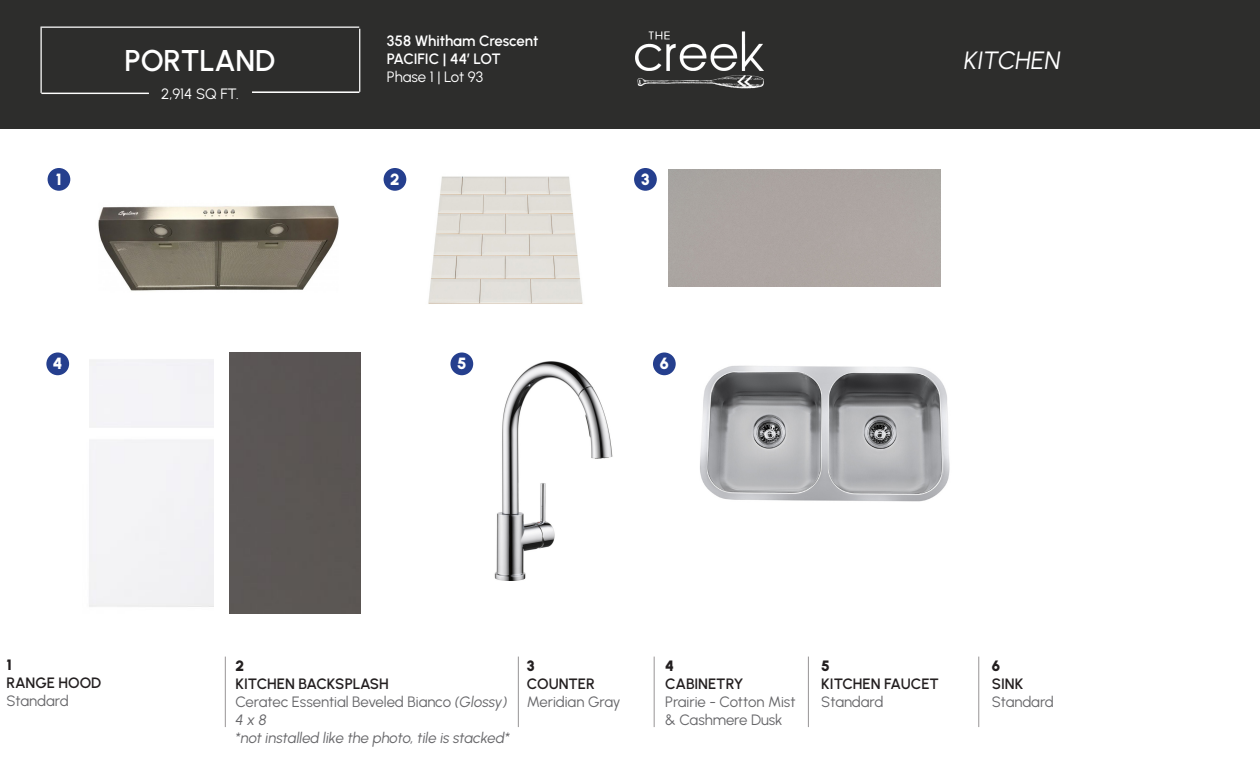
<style>
.page{position:relative;width:1260px;height:765px;background:#fff}
.page>*{position:absolute;margin:0;border:0;box-sizing:border-box;transform-origin:0 0}
.t1{font:600 30px "Urbanist";letter-spacing:-.005em;color:#fff}
.t2{font:italic 25px "Urbanist";color:#fff}
.t3{font:900 16.25px "Urbanist";color:#fff}
.t4{font:15px/18px "Urbanist";letter-spacing:-.005em;color:#67676a}
.t5{font:600 15px "Urbanist";letter-spacing:-.005em;color:#231f20}
.t6{font:italic 15px "Urbanist";letter-spacing:-.005em;color:#67676a}
.t7{font:600 15px/18px "Urbanist";letter-spacing:-.005em;color:#fff}
.t8{font:15px "Urbanist";color:#fff}
.t9{font:900 15px "Urbanist";color:#231f20}
.s1{font-style:italic}
</style>
<div class="page">
<div style="left:0;top:0;width:1260px;height:129px;background:#2d2d2c"></div>
<img style="left:635px;top:31px;width:129px;height:58px">
<hr style="left:41px;top:28px;width:1px;height:65px;background:#fff">
<hr style="left:41px;top:27px;width:318px;height:1px;background:#fff">
<hr style="left:359px;top:29px;width:1px;height:63px;background:#fff">
<hr style="left:225px;top:657px;width:1px;height:70px;background:#2d272a">
<hr style="left:518px;top:657px;width:1px;height:70px;background:#2d272a">
<hr style="left:654px;top:657px;width:1px;height:70px;background:#2d272a">
<hr style="left:808px;top:657px;width:1px;height:70px;background:#2d272a">
<div style="left:48px;top:168px;width:22px;height:23px;background:#253f8e;border-radius:50%"></div>
<div style="left:384px;top:168px;width:22px;height:23px;background:#253f8e;border-radius:50%"></div>
<img style="left:98px;top:205px;width:241px;height:86px">
<img style="left:428px;top:176px;width:155px;height:128px">
<div style="left:634px;top:168px;width:23px;height:23px;background:#253f8e;border-radius:50%"></div>
<div style="left:46px;top:353px;width:23px;height:22px;background:#253f8e;border-radius:50%"></div>
<div style="left:450px;top:353px;width:23px;height:22px;background:#253f8e;border-radius:50%"></div>
<img style="left:494px;top:361px;width:119px;height:219px">
<hr style="left:978px;top:657px;width:1px;height:70px;background:#2d272a">
<div style="left:653px;top:353px;width:23px;height:22px;background:#253f8e;border-radius:50%"></div>
<img style="left:700px;top:365px;width:250px;height:137px">
<hr style="left:42px;top:93px;width:107px;height:1px;background:#fff">
<hr style="left:252px;top:92px;width:107px;height:1px;background:#fff">
<div style="left:230px;top:352px;width:130px;height:261px;background:#5b5654"></div>
<p class="t1" style="left:124px;top:41px;width:152px">PORTLAND</p>
<p class="t8" style="left:161px;top:84px;width:79px">2,914 SQ FT.</p>
<p class="t7" style="left:387px;top:31px;width:153px">358 Whitham Crescent<br>PACIFIC | 44’ LOT</p>
<p class="t8" style="left:387px;top:67px;width:98px">Phase 1 | Lot 93</p>
<p class="t3" style="left:56px;top:168px;width:7px">1</p>
<p class="t3" style="left:390px;top:168px;width:11px">2</p>
<p class="t3" style="left:641px;top:168px;width:10px">3</p>
<p class="t3" style="left:53px;top:352px;width:11px">4</p>
<p class="t3" style="left:457px;top:352px;width:11px">5</p>
<p class="t3" style="left:660px;top:352px;width:11px">6</p>
<p class="t2" style="left:964px;top:44px;width:98px">KITCHEN</p>
<p class="t9" style="left:6px;top:654px;width:7px">1</p>
<p class="t5" style="left:6px;top:672px;width:96px">RANGE HOOD</p>
<p class="t4" style="left:6px;top:691px;width:64px">Standard</p>
<p class="t9" style="left:235px;top:655px;width:10px">2</p>
<p class="t5" style="left:235px;top:673px;width:155px">KITCHEN BACKSPLASH</p>
<p class="t4" style="left:235px;top:692px;width:274px">Ceratec Essential Beveled Bianco <span class="s1">(Glossy)<br>4 x 8</span></p>
<p class="t6" style="left:235px;top:728px;width:276px">*not installed like the photo, tile is stacked*</p>
<p class="t9" style="left:527px;top:655px;width:9px">3</p>
<p class="t5" style="left:527px;top:673px;width:70px">COUNTER</p>
<p class="t4" style="left:527px;top:692px;width:95px">Meridian Gray</p>
<p class="t9" style="left:665px;top:655px;width:10px">4</p>
<p class="t5" style="left:665px;top:673px;width:80px">CABINETRY</p>
<p class="t4" style="left:665px;top:692px;width:132px">Prairie - Cotton Mist &amp; Cashmere Dusk</p>
<p class="t9" style="left:821px;top:655px;width:10px">5</p>
<p class="t5" style="left:821px;top:673px;width:119px">KITCHEN FAUCET</p>
<p class="t4" style="left:821px;top:692px;width:64px">Standard</p>
<p class="t9" style="left:992px;top:655px;width:10px">6</p>
<p class="t5" style="left:992px;top:673px;width:33px">SINK</p>
<p class="t4" style="left:992px;top:692px;width:64px">Standard</p>
</div>
